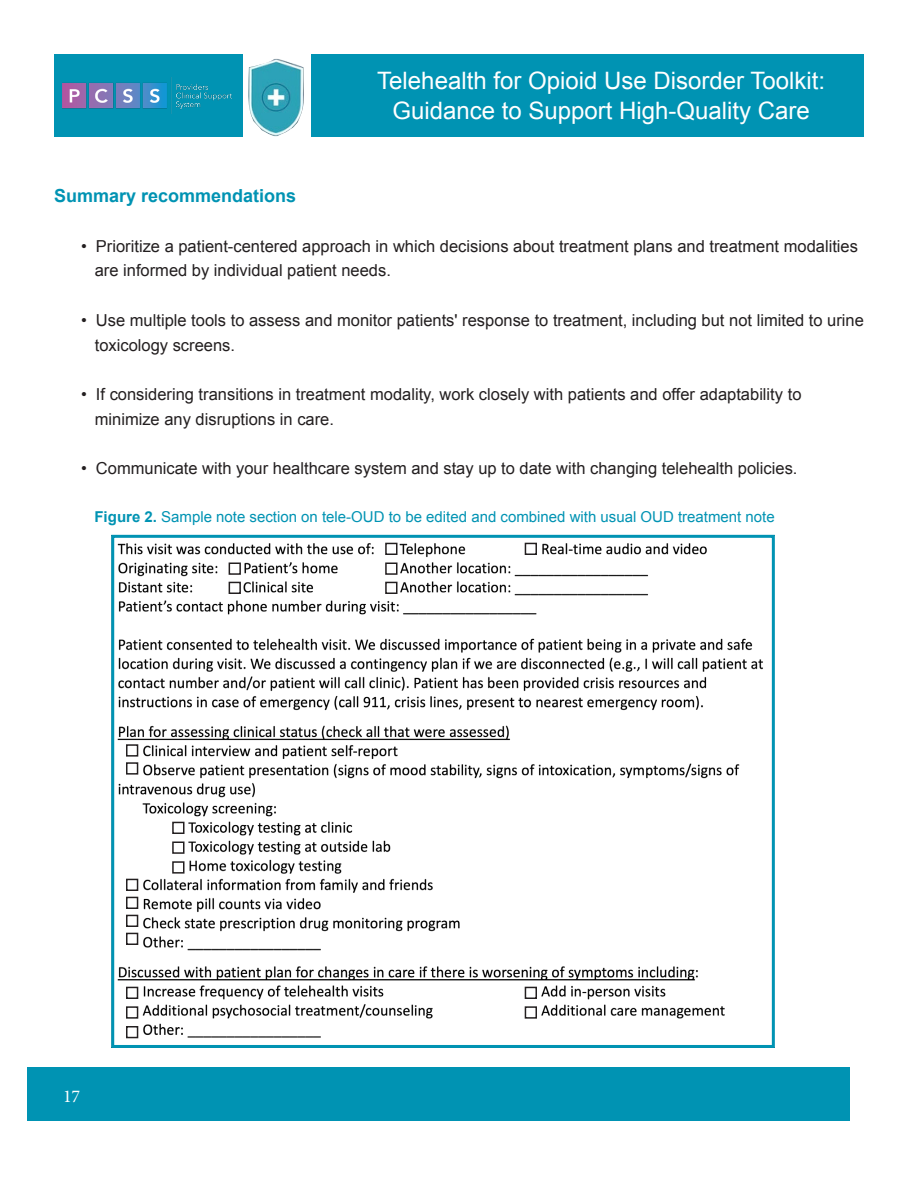
<style>
.page{position:relative;width:918px;height:1188px;background:#fff}
.page>*{position:absolute;margin:0;border:0;box-sizing:border-box;transform-origin:0 0}
.t1{font:24px/30px "Arial";color:#fff;text-align:center}
.t2{font:700 18px "Arial";color:#0093b3}
.t3{font:18px "Minion Pro";color:#fff}
.List_Paragraph{font:16.5px "Arial";color:#231f20}
.t4{font:15px "Arial";color:#0093b3}
.s1{font-weight:700}
</style>
<div class="page">
<div style="left:27px;top:1067px;width:823px;height:54px;background:#0093b3"></div>
<div style="left:311px;top:54px;width:553px;height:83px;background:#0093b3"></div>
<div style="left:54px;top:54px;width:189px;height:83px;background:#0093b3"></div>
<img style="left:62px;top:78px;width:170px;height:35px">
<img style="left:248px;top:59px;width:56px;height:77px">
<img style="left:117px;top:542px;width:646px;height:497px">
<div style="left:111px;top:535px;width:664px;height:513px;border:3px solid #0093b3"></div>
<div style="left:229px;top:562px;width:12px;height:13px;border:2px solid #231f20"></div>
<div style="left:229px;top:582px;width:12px;height:12px;border:2px solid #231f20"></div>
<div style="left:385px;top:582px;width:13px;height:12px;border:2px solid #231f20"></div>
<div style="left:525px;top:1006px;width:12px;height:13px;border:2px solid #231f20"></div>
<div style="left:525px;top:987px;width:12px;height:12px;border:2px solid #231f20"></div>
<div style="left:126px;top:1026px;width:12px;height:12px;border:2px solid #231f20"></div>
<div style="left:126px;top:1006px;width:12px;height:13px;border:2px solid #231f20"></div>
<div style="left:126px;top:987px;width:12px;height:12px;border:2px solid #231f20"></div>
<div style="left:126px;top:933px;width:12px;height:12px;border:2px solid #231f20"></div>
<div style="left:126px;top:915px;width:12px;height:12px;border:2px solid #231f20"></div>
<div style="left:126px;top:897px;width:12px;height:12px;border:2px solid #231f20"></div>
<div style="left:126px;top:879px;width:12px;height:12px;border:2px solid #231f20"></div>
<div style="left:172px;top:861px;width:12px;height:13px;border:2px solid #231f20"></div>
<div style="left:172px;top:842px;width:12px;height:12px;border:2px solid #231f20"></div>
<div style="left:172px;top:822px;width:12px;height:12px;border:2px solid #231f20"></div>
<div style="left:126px;top:762px;width:12px;height:13px;border:2px solid #231f20"></div>
<div style="left:126px;top:744px;width:12px;height:13px;border:2px solid #231f20"></div>
<div style="left:385px;top:562px;width:13px;height:13px;border:2px solid #231f20"></div>
<div style="left:525px;top:543px;width:12px;height:12px;border:2px solid #231f20"></div>
<div style="left:385px;top:543px;width:13px;height:12px;border:2px solid #231f20"></div>
<h1 class="t1" style="left:377px;top:66px;width:449px">Telehealth for Opioid Use Disorder Toolkit:<br>Guidance to Support High-Quality Care</h1>
<p class="t2" style="left:54px;top:184px;width:244px">Summary recommendations</p>
<p class="List_Paragraph" style="left:81px;top:235px;width:779px">• Prioritize a patient-centered approach in which decisions about treatment plans and treatment modalities</p>
<p class="List_Paragraph" style="left:95px;top:260px;width:298px">are informed by individual patient needs.</p>
<p class="List_Paragraph" style="left:81px;top:309px;width:784px">• Use multiple tools to assess and monitor patients' response to treatment, including but not limited to urine</p>
<p class="List_Paragraph" style="left:95px;top:334px;width:142px">toxicology screens.</p>
<p class="List_Paragraph" style="left:81px;top:384px;width:722px">• If considering transitions in treatment modality, work closely with patients and offer adaptability to</p>
<p class="List_Paragraph" style="left:95px;top:408px;width:241px">minimize any disruptions in care.</p>
<p class="List_Paragraph" style="left:81px;top:458px;width:718px">• Communicate with your healthcare system and stay up to date with changing telehealth policies.</p>
<p class="t4" style="left:94px;top:506px;width:682px"><span class="s1">Figure 2.</span> Sample note section on tele-OUD to be edited and combined with usual OUD treatment note</p>
<p class="t3" style="left:63px;top:1084px;width:19px">17</p>
</div>
